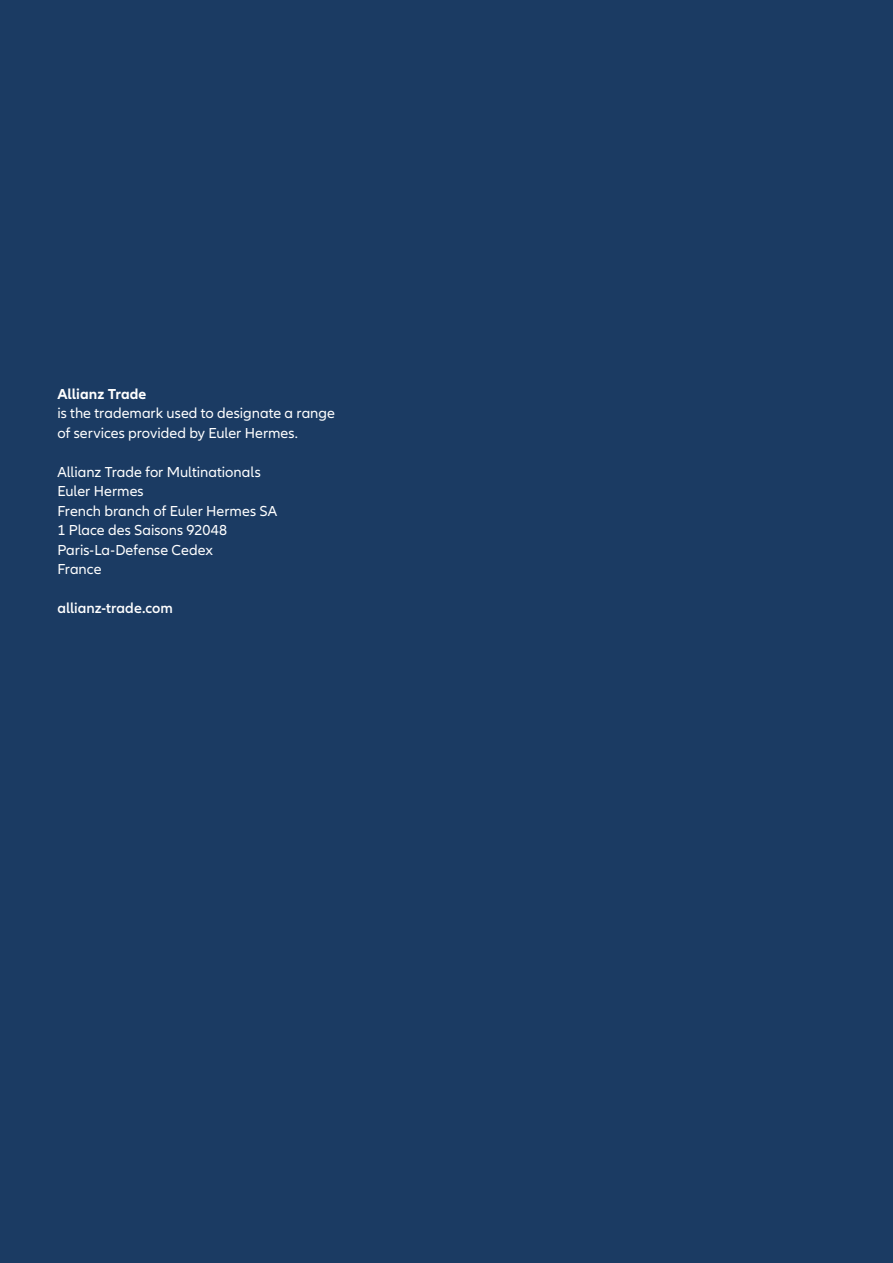
<style>
.page{position:relative;width:893px;height:1263px;background:#1b3b63}
.page>*{position:absolute;margin:0;border:0;box-sizing:border-box;transform-origin:0 0}
.t1{font:15px/19.5px "Allianz Neo";color:#fff}
.t2{font:600 15px "Allianz Neo";color:#fff}
.t3{font:700 15px "Allianz Neo";letter-spacing:.005em;color:#fff}
</style>
<div class="page">
<p class="t3" style="left:57px;top:385px;width:91px">Allianz Trade</p>
<p class="t1" style="left:57px;top:404px;width:279px">is the trademark used to designate a range of services provided by Euler Hermes.</p>
<p class="t1" style="left:57px;top:463px;width:221px">Allianz Trade for Multinationals<br>Euler Hermes<br>French branch of Euler Hermes SA<br>1 Place des Saisons 92048<br>Paris-La-Defense Cedex<br>France</p>
<p class="t2" style="left:57px;top:600px;width:117px">allianz-trade.com</p>
</div>
